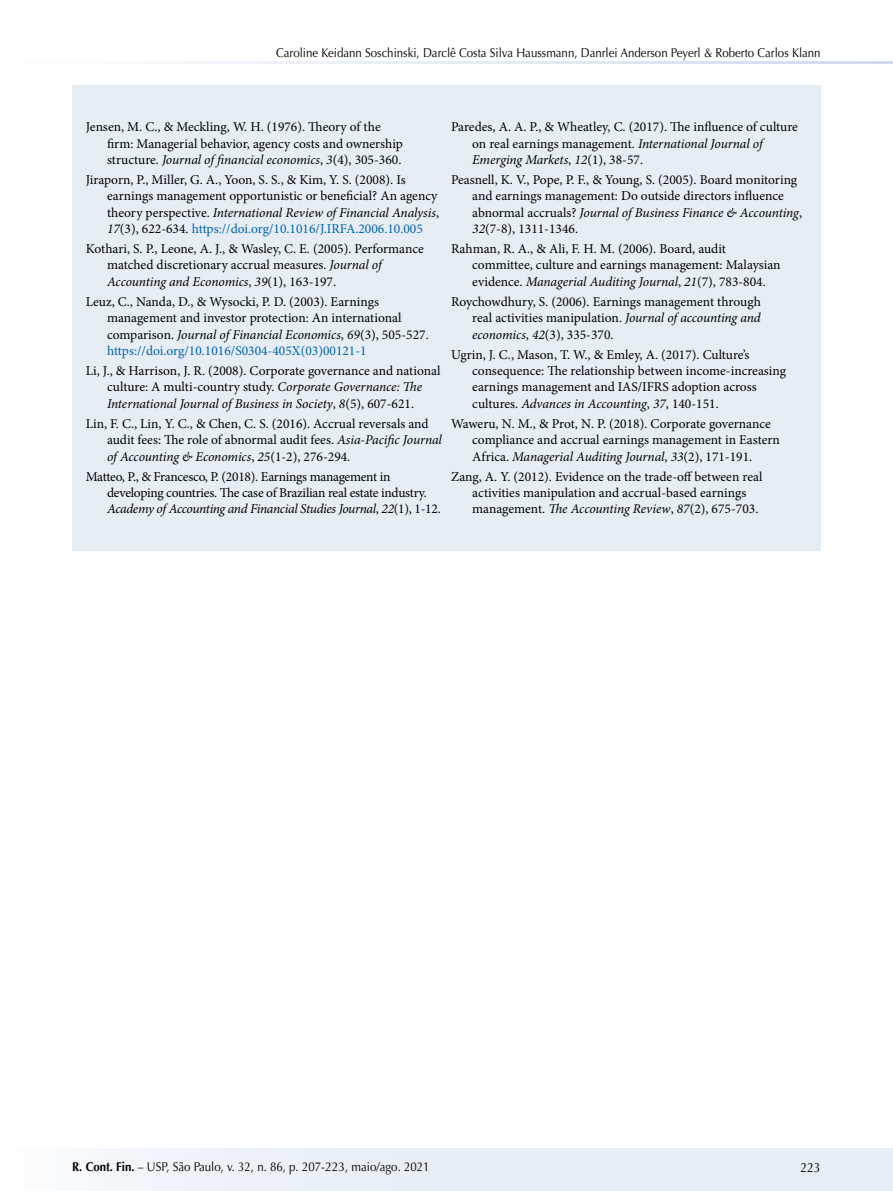
<style>
.page{position:relative;width:893px;height:1191px;background:#fff}
.page>*{position:absolute;margin:0;border:0;box-sizing:border-box;transform-origin:0 0}
.t1{font:13.5px/16.2px "Minion Pro";color:#000}
.t2{font:13.5px/16.2px "Minion Pro";letter-spacing:-.02em;color:#000}
.t3{font:13.5px "Optima LT Std";color:#000;scale:.9 1}
.t4{font:12.75px "Optima LT Std";color:#000;scale:.9 1}
.s1{font-style:italic}
.s2{color:#0065a6}
.s3{font-weight:700}
.s4{font-style:inherit}
</style>
<div class="page">
<div style="left:0;top:1148px;width:893px;height:43px;background:#e7edf5"></div>
<hr style="left:0;top:61px;width:893px;height:3px;background:#cfdbec">
<div style="left:72px;top:85px;width:749px;height:466px;background:#e7edf5"></div>
<p class="t4" style="left:276px;top:45px;width:606px">Caroline Keidann Soschinski, Darclê Costa Silva Haussmann, Danrlei Anderson Peyerl &amp; Roberto Carlos Klann</p>
<p class="t1" style="left:107px;top:119px;width:297px;text-indent:-21px">Jensen, M. C., &amp; Meckling, W. H. (1976). Theory of the firm: Managerial behavior, agency costs and ownership structure. <span class="s1">Journal of financial economics</span>, <span class="s1">3</span>(4), 305-360.</p>
<p class="t1" style="left:107px;top:172px;width:333px;text-indent:-21px">Jiraporn, P., Miller, G. A., Yoon, S. S., &amp; Kim, Y. S. (2008). Is earnings management opportunistic or beneficial? An agency theory perspective. <span class="s1">International Review of Financial Analysis</span>, <span class="s1">17</span>(3), 622-634. <span class="s2">https://doi.org/10.1016/J.IRFA.2006.10.005</span></p>
<p class="t1" style="left:107px;top:241px;width:318px;text-indent:-21px">Kothari, S. P., Leone, A. J., &amp; Wasley, C. E. (2005). Performance matched discretionary accrual measures. <span class="s1">Journal of<br>Accounting and Economics</span>, <span class="s1">39</span>(1), 163-197.</p>
<p class="t1" style="left:107px;top:294px;width:323px;text-indent:-21px">Leuz, C., Nanda, D., &amp; Wysocki, P. D. (2003). Earnings management and investor protection: An international comparison. <span class="s1">Journal of Financial Economics</span>, <span class="s1">69</span>(3), 505-527. <span class="s2">https://doi.org/10.1016/S0304-405X(03)00121-1</span></p>
<p class="t1" style="left:86px;top:363px;width:356px;text-align:center">Li, J., &amp; Harrison, J. R. (2008). Corporate governance and national culture: A multi‐country study. <span class="s1">Corporate Governance: The<br>International Journal of Business in Society</span>, <span class="s1">8</span>(5), 607-621.</p>
<p class="t1" style="left:107px;top:416px;width:336px;text-indent:-21px">Lin, F. C., Lin, Y. C., &amp; Chen, C. S. (2016). Accrual reversals and audit fees: The role of abnormal audit fees. <span class="s1">Asia-Pacific Journal of Accounting &amp; Economics</span>, <span class="s1">25</span>(1-2), 276-294.</p>
<p class="t2" style="left:107px;top:468px;width:335px;text-indent:-21px">Matteo, P., &amp; Francesco, P. (2018). Earnings management in developing countries. The case of Brazilian real estate industry.<br><span class="s1">Academy of Accounting and Financial Studies Journal</span>, <span class="s1">22</span>(1), 1-12.</p>
<p class="t1" style="left:472px;top:119px;width:327px;text-indent:-21px">Paredes, A. A. P., &amp; Wheatley, C. (2017). The influence of culture on real earnings management. <span class="s1">International Journal of<br>Emerging Markets</span>, <span class="s1">12</span>(1), 38-57.</p>
<p class="t1" style="left:472px;top:172px;width:331px;text-indent:-21px">Peasnell, K. V., Pope, P. F., &amp; Young, S. (2005). Board monitoring and earnings management: Do outside directors influence abnormal accruals? <span class="s1">Journal of Business Finance &amp; Accounting</span>, <span class="s1">32</span>(7-8), 1311-1346.</p>
<p class="t1" style="left:472px;top:241px;width:310px;text-indent:-21px">Rahman, R. A., &amp; Ali, F. H. M. (2006). Board, audit committee, culture and earnings management: Malaysian evidence. <span class="s1">Managerial Auditing Journal</span>, <span class="s1">21</span>(7), 783-804.</p>
<p class="t1" style="left:472px;top:294px;width:290px;text-align:justify;text-indent:-21px">Roychowdhury, S. (2006). Earnings management through real activities manipulation. <span class="s1">Journal of accounting and economics</span>, <span class="s1">42</span>(3), 335-370.</p>
<p class="t1" style="left:472px;top:347px;width:315px;text-indent:-21px">Ugrin, J. C., Mason, T. W., &amp; Emley, A. (2017). Culture’s consequence: The relationship between income-increasing earnings management and IAS/IFRS adoption across cultures. <span class="s1">Advances in Accounting</span>, <span class="s1">37</span>, 140-151.</p>
<p class="t1" style="left:472px;top:416px;width:309px;text-indent:-21px">Waweru, N. M., &amp; Prot, N. P. (2018). Corporate governance compliance and accrual earnings management in Eastern<br>Africa. <span class="s1">Managerial Auditing Journal</span>, <span class="s1">33</span>(2), 171-191.</p>
<p class="t1" style="left:472px;top:468px;width:292px;text-indent:-21px">Zang, A. Y. (2012). Evidence on the trade-off between real activities manipulation and accrual-based earnings management. <span class="s1">The Accounting Review</span>, <span class="s1">87</span>(2), 675-703.</p>
<p class="t4" style="left:72px;top:1159px;width:398px"><span class="s3">R. Cont. Fin.</span> – USP, São Paulo, v. 32, n. 86, p. 207-<span class="s4">223</span>, maio<span class="s4">/</span>ago. 2021</p>
<p class="t3" style="left:800px;top:1160px;width:24px">223</p>
</div>
